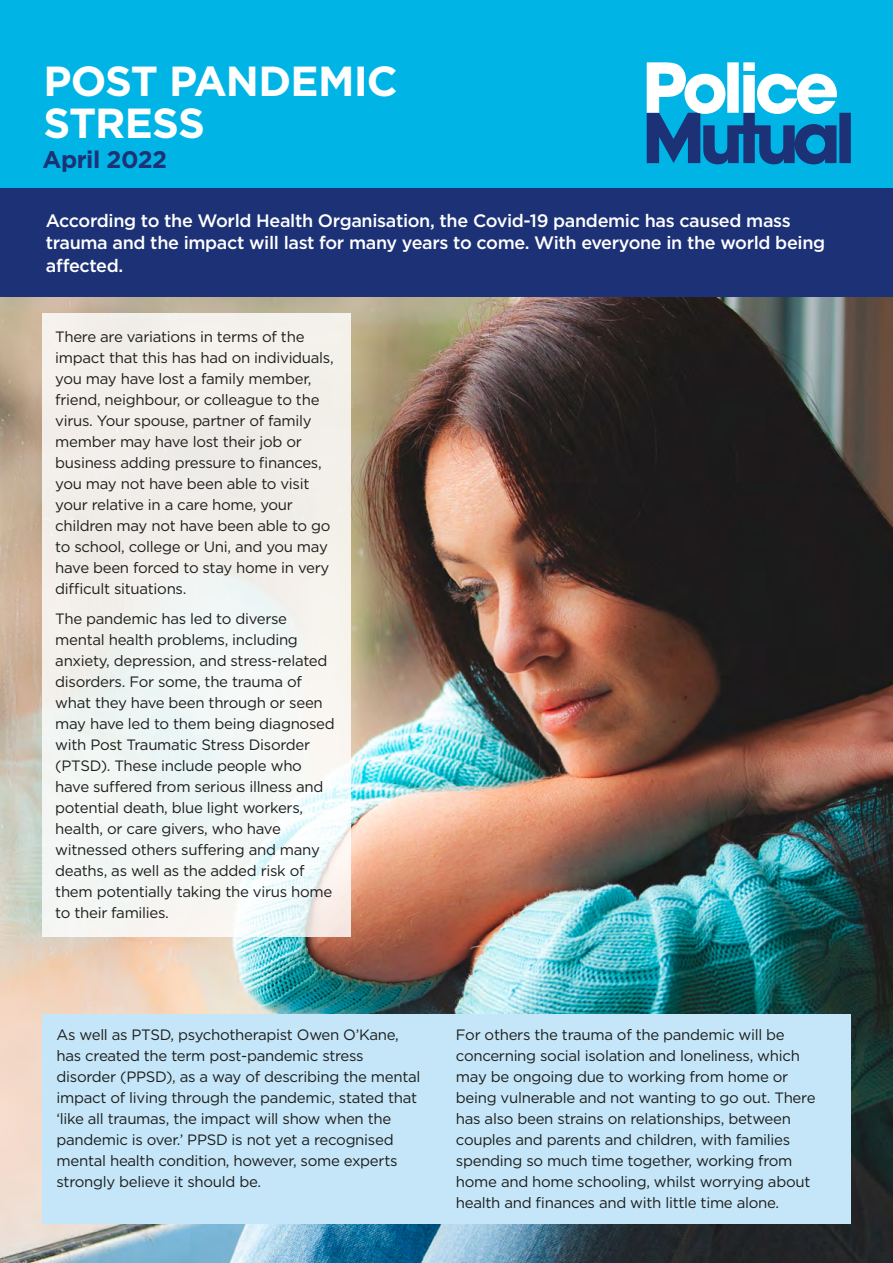
<style>
.page{position:relative;width:893px;height:1263px;background:#fff}
.page>*{position:absolute;margin:0;border:0;box-sizing:border-box;transform-origin:0 0}
.t1{font:700 42px/42px "Gotham";letter-spacing:-.025em;color:#fff}
.t2{font:700 24px "Gotham";letter-spacing:-.02em;color:#1d3176}
.t3{font:500 18px/22.5px "Gotham";letter-spacing:-.02em;color:#fff}
.Body_Copy{font:15px/21px "Gotham";letter-spacing:-.02em;color:#1d1d1b}
</style>
<div class="page">
<img style="left:0;top:297px;width:893px;height:966px">
<div style="left:0;top:187px;width:893px;height:110px;background:#1d3176"></div>
<div style="left:43px;top:313px;width:308px;height:623px;background:linear-gradient(to bottom,#f1ede7,#f2f8f7)"></div>
<div style="left:42px;top:1014px;width:808px;height:209px;background:#c4e6f8"></div>
<div style="left:0;top:0;width:893px;height:187px;background:#00b5e5"></div>
<svg style="left:647px;top:62px;width:204px;height:102px"></svg>
<p class="t1" style="left:43px;top:60px;width:356px">POST PANDEMIC<br>STRESS</p>
<p class="t2" style="left:43px;top:143px;width:126px">April 2022</p>
<p class="t3" style="left:46px;top:209px;width:781px">According to the World Health Organisation, the Covid-19 pandemic has caused mass trauma and the impact will last for many years to come. With everyone in the world being affected.</p>
<p class="Body_Copy" style="left:55px;top:326px;width:280px">There are variations in terms of the impact that this has had on individuals, you may have lost a family member, friend, neighbour, or colleague to the virus. Your spouse, partner of family member may have lost their job or business adding pressure to finances, you may not have been able to visit your relative in a care home, your children may not have been able to go to school, college or Uni, and you may have been forced to stay home in very difficult situations.</p>
<p class="Body_Copy" style="left:55px;top:607px;width:281px">The pandemic has led to diverse mental health problems, including anxiety, depression, and stress-related disorders. For some, the trauma of what they have been through or seen may have led to them being diagnosed with Post Traumatic Stress Disorder (PTSD). These include people who have suffered from serious illness and potential death, blue light workers, health, or care givers, who have witnessed others suffering and many deaths, as well as the added risk of them potentially taking the virus home to their families.</p>
<p class="Body_Copy" style="left:57px;top:1024px;width:365px">As well as PTSD, psychotherapist Owen O’Kane, has created the term post-pandemic stress disorder (PPSD), as a way of describing the mental impact of living through the pandemic, stated that ‘like all traumas, the impact will show when the pandemic is over.’ PPSD is not yet a recognised mental health condition, however, some experts strongly believe it should be.</p>
<p class="Body_Copy" style="left:456px;top:1024px;width:361px">For others the trauma of the pandemic will be concerning social isolation and loneliness, which may be ongoing due to working from home or being vulnerable and not wanting to go out. There has also been strains on relationships, between couples and parents and children, with families spending so much time together, working from home and home schooling, whilst worrying about health and finances and with little time alone.</p>
</div>
